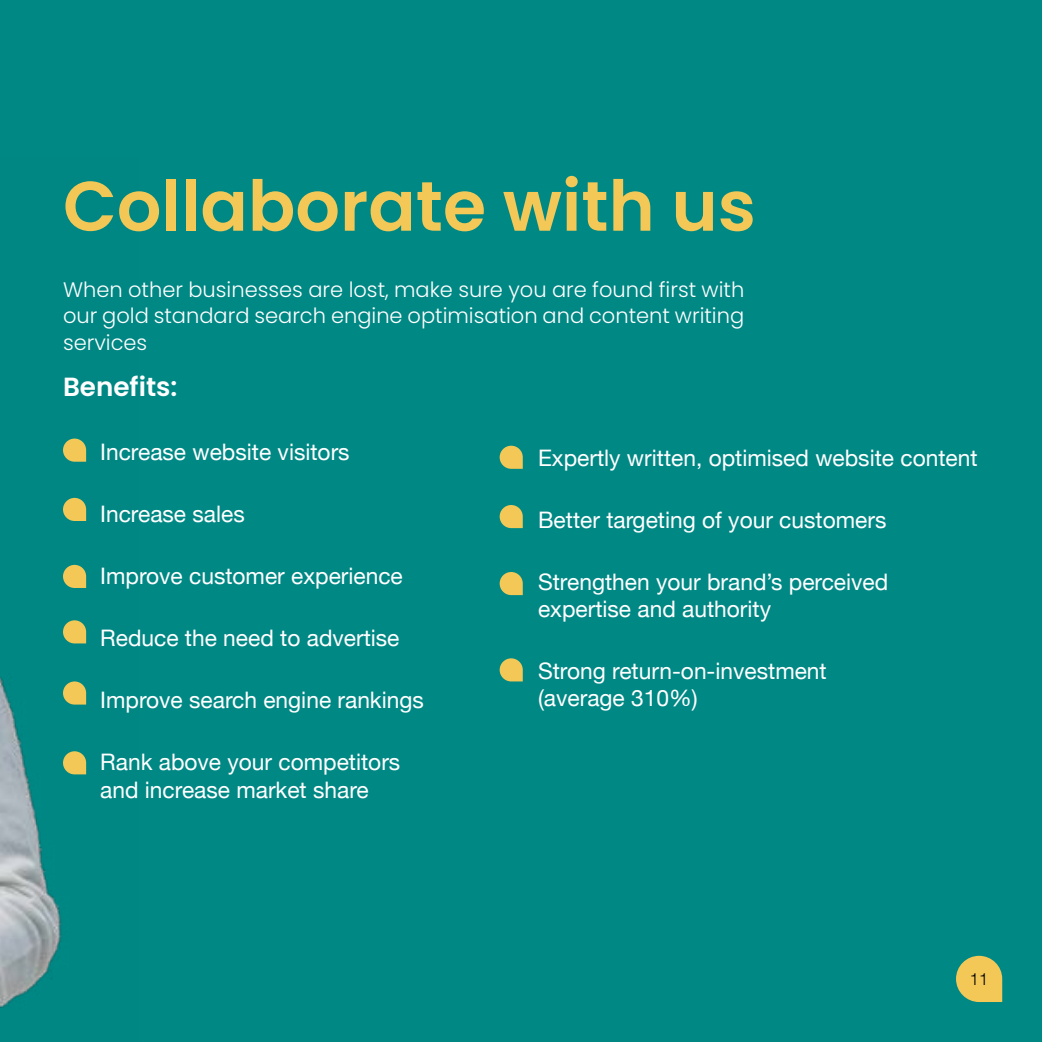
<style>
.page{position:relative;width:1042px;height:1042px;background:#008885}
.page>*{position:absolute;margin:0;border:0;box-sizing:border-box;transform-origin:0 0}
.t1{font:600 70px "Poppins";color:#f3c857}
.t2{font:600 26.25px "Poppins";color:#fff}
.t3{font:22.75px/27.3px "Helvetica Neue";color:#fff}
.t4{font:300 21px/25.2px "Poppins";color:#fff}
.t5{font:300 16.62px "Helvetica Neue";color:#000}
</style>
<div class="page">
<img style="left:0;top:449px;width:87px;height:559px">
<svg style="left:63px;top:438px;width:23px;height:24px"></svg>
<svg style="left:63px;top:498px;width:23px;height:23px"></svg>
<svg style="left:63px;top:565px;width:23px;height:23px"></svg>
<svg style="left:63px;top:620px;width:23px;height:23px"></svg>
<svg style="left:63px;top:681px;width:23px;height:23px"></svg>
<svg style="left:63px;top:751px;width:23px;height:23px"></svg>
<svg style="left:500px;top:446px;width:23px;height:23px"></svg>
<svg style="left:500px;top:505px;width:23px;height:23px"></svg>
<svg style="left:500px;top:572px;width:23px;height:23px"></svg>
<svg style="left:500px;top:658px;width:23px;height:23px"></svg>
<svg style="left:956px;top:956px;width:46px;height:46px;background:#ccbd5e"></svg>
<h1 class="t1" style="left:63px;top:166px;width:694px">Collaborate with us</h1>
<p class="t4" style="left:63px;top:278px;width:683px">When other businesses are lost, make sure you are found first with our gold standard search engine optimisation and content writing</p>
<p class="t4" style="left:63px;top:330px;width:86px">services</p>
<p class="t2" style="left:63px;top:372px;width:116px">Benefits:</p>
<p class="t3" style="left:100px;top:440px;width:251px">Increase website visitors</p>
<p class="t3" style="left:100px;top:502px;width:146px">Increase sales</p>
<p class="t3" style="left:100px;top:564px;width:304px">Improve customer experience</p>
<p class="t3" style="left:100px;top:626px;width:301px">Reduce the need to advertise</p>
<p class="t3" style="left:100px;top:688px;width:325px">Improve search engine rankings</p>
<p class="t3" style="left:100px;top:750px;width:302px">Rank above your competitors and increase market share</p>
<p class="t3" style="left:538px;top:445px;width:441px">Expertly written, optimised website content</p>
<p class="t3" style="left:538px;top:507px;width:350px">Better targeting of your customers</p>
<p class="t3" style="left:538px;top:569px;width:352px">Strengthen your brand’s perceived expertise and authority</p>
<p class="t3" style="left:538px;top:658px;width:290px">Strong return-on-investment (average 310%)</p>
<p class="t5" style="left:970px;top:965px;width:20px">11</p>
</div>
